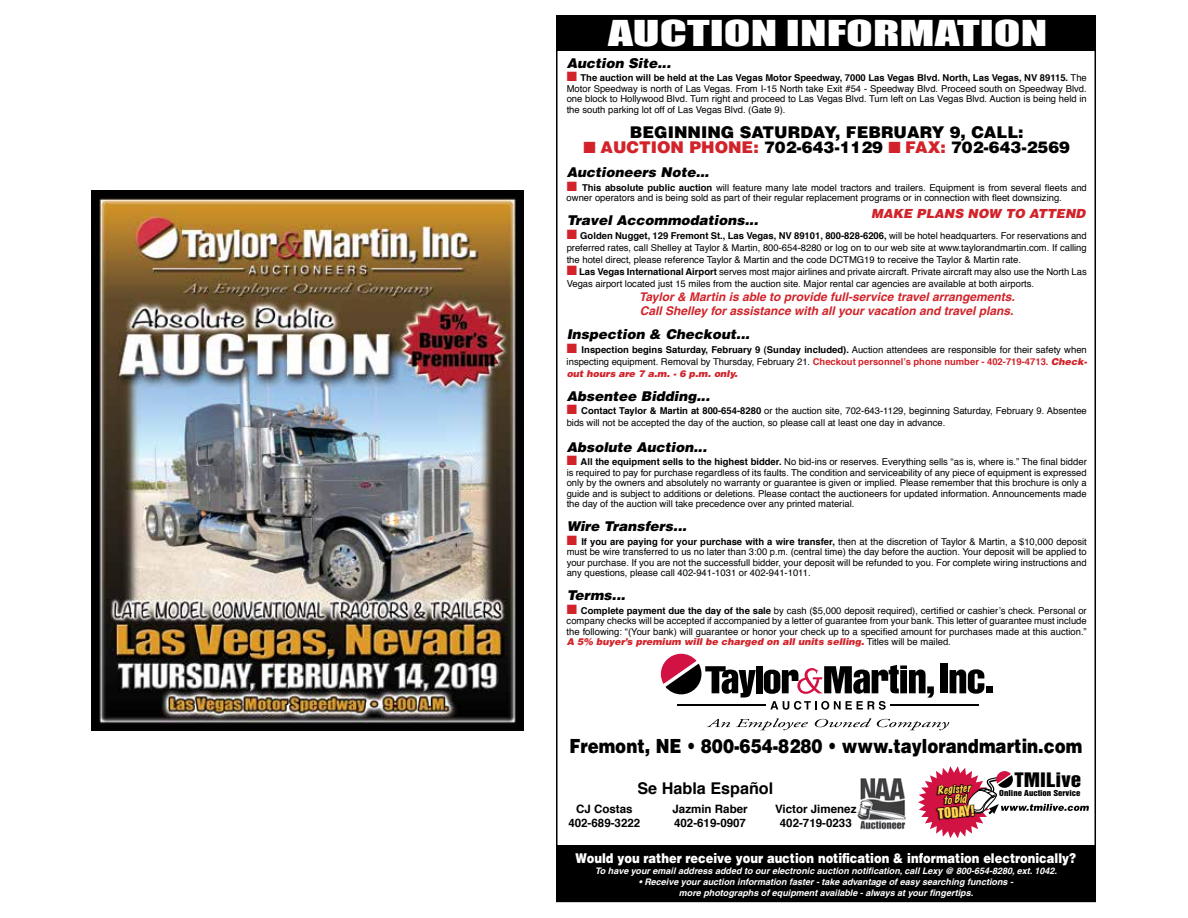
<style>
.page{position:relative;width:1188px;height:918px;background:#fff}
.page>*{position:absolute;margin:0;border:0;box-sizing:border-box;transform-origin:0 0}
.t1{font:32.7px "Impact";color:#fff;scale:1.5 1}
.t2{font:900 19.5px "Helvetica";color:#000;scale:.85 1}
.t3{font:18.3px "Helvetica Inserat";color:#000;scale:1.15 1}
.t4{font:900 16.2px "Helvetica";color:#000}
.t5{font:700 16.2px "Helvetica";color:#000}
.t6{font:italic 900 13.5px "Helvetica";color:#000}
.t7{font:900 13.5px "Helvetica";color:#fff;scale:.85 1}
.t8{font:13.35px "Impact";color:#ffd24f}
.t9{font:italic 900 12.6px "Helvetica";color:#d2232a}
.t10{font:italic 700 12px/14.4px "Helvetica";color:#d2232a}
.t11{font:700 11.55px/14px "Helvetica";color:#000;text-align:center}
.t12{font:italic expanded 10.35px/10.4px "Marker Felt";color:#ffd24f;text-align:center;scale:.9 1}
.t13{font:9.45px/10.5px "Helvetica";color:#000;text-align:justify}
.t14{font:italic 700 9px/10.8px "Helvetica";color:#fff;text-align:center}
.t15{font:7.5px "Helvetica Inserat";color:#000;scale:1.15 1}
.s1{color:#d2232a}
.s2{font-weight:700}
.s3{font-weight:700;color:#d2232a}
.s4{font-weight:900;font-style:italic;color:#d2232a}
</style>
<div class="page">
<img style="left:92px;top:190px;width:432px;height:540px">
<div style="left:556px;top:15px;width:540px;height:36px;background:#000"></div>
<div style="left:756px;top:666px;width:6px;height:27px;background:#000"></div>
<div style="left:941px;top:663px;width:7px;height:30px;background:#000"></div>
<div style="left:986px;top:686px;width:7px;height:7px;background:#000"></div>
<svg style="left:950px;top:669px;width:34px;height:25px"></svg>
<svg style="left:661px;top:654px;width:95px;height:44px"></svg>
<svg style="left:764px;top:665px;width:170px;height:45px"></svg>
<hr style="left:890px;top:704px;width:89px;height:1px;background:#000">
<hr style="left:677px;top:704px;width:89px;height:1px;background:#000">
<svg style="left:707px;top:719px;width:23px;height:8px"></svg>
<svg style="left:736px;top:718px;width:72px;height:12px"></svg>
<svg style="left:815px;top:718px;width:56px;height:9px"></svg>
<svg style="left:877px;top:719px;width:72px;height:11px"></svg>
<img style="left:857px;top:778px;width:49px;height:52px">
<div style="left:556px;top:845px;width:540px;height:57px;background:#000"></div>
<svg style="left:918px;top:766px;width:171px;height:72px"></svg>
<h1 class="t1" style="left:608px;top:8px;width:294px">AUCTION INFORMATION</h1>
<h3 class="t6" style="left:567px;top:54px;width:106px">Auction Site...</h3>
<p class="t13" style="left:567px;top:73px;width:522px"><span class="s1">■</span> <span class="s2">The auction will be held at the Las Vegas Motor Speedway, 7000 Las Vegas Blvd. North, Las Vegas, NV 89115.</span> The Motor Speedway is north of Las Vegas. From I-15 North take Exit #54 - Speedway Blvd. Proceed south on Speedway Blvd. one block to Hollywood Blvd. Turn right and proceed to Las Vegas Blvd. Turn left on Las Vegas Blvd. Auction is being held in the south parking lot off of Las Vegas Blvd. (Gate 9).</p>
<h3 class="t4" style="left:630px;top:122px;width:395px">BEGINNING SATURDAY, FEBRUARY 9, CALL:</h3>
<h3 class="t4" style="left:584px;top:137px;width:488px"><span class="s1">■ AUCTION PHONE:</span> 702-643-1129 <span class="s1">■ FAX:</span> 702-643-2569</h3>
<h3 class="t6" style="left:567px;top:163px;width:144px">Auctioneers Note...</h3>
<p class="t13" style="left:567px;top:183px;width:522px"><span class="s1">■</span> <span class="s2">This absolute public auction</span> will feature many late model tractors and trailers. Equipment is from several fleets and owner operators and is being sold as part of their regular replacement programs or in connection with fleet downsizing.</p>
<h3 class="t6" style="left:567px;top:211px;width:193px">Travel Accommodations...</h3>
<p class="t13" style="left:567px;top:230px;width:522px;line-height:12px"><span class="s1">■</span> <span class="s2">Golden Nugget, 129 Fremont St., Las Vegas, NV 89101, 800-828-6206,</span> will be hotel headquarters. For reservations and preferred rates, call Shelley at Taylor &amp; Martin, 800-654-8280 or log on to our web site at www.taylorandmartin.com. If calling the hotel direct, please reference Taylor &amp; Martin and the code DCTMG19 to receive the Taylor &amp; Martin rate.</p>
<p class="t13" style="left:567px;top:266px;width:522px;line-height:12px"><span class="s1">■</span> <span class="s2">Las Vegas International Airport</span> serves most major airlines and private aircraft. Private aircraft may also use the North Las<br>Vegas airport located just 15 miles from the auction site. Major rental car agencies are available at both airports.</p>
<p class="t10" style="left:639px;top:289px;width:377px">Taylor &amp; Martin is able to provide full-service travel arrangements.<br>Call Shelley for assistance with all your vacation and travel plans.</p>
<h3 class="t6" style="left:567px;top:326px;width:185px">Inspection &amp; Checkout...</h3>
<p class="t13" style="left:567px;top:344px;width:522px;line-height:12px"><span class="s1">■</span> <span class="s2">Inspection begins Saturday, February 9 (Sunday included).</span> Auction attendees are responsible for their safety when inspecting equipment. Removal by Thursday, February 21. <span class="s3">Checkout personnel’s phone number - 402-719-4713.</span> <span class="s4">Check&shy;out hours are 7 a.m. - 6 p.m. only.</span></p>
<h3 class="t6" style="left:567px;top:387px;width:145px">Absentee Bidding...</h3>
<p class="t13" style="left:567px;top:406px;width:522px;line-height:12px"><span class="s1">■</span> <span class="s2">Contact Taylor &amp; Martin at 800-654-8280</span> or the auction site, 702-643-1129, beginning Saturday, February 9. Absentee bids will not be accepted the day of the auction, so please call at least one day in advance.</p>
<h3 class="t6" style="left:567px;top:438px;width:142px">Absolute Auction...</h3>
<p class="t13" style="left:567px;top:457px;width:522px"><span class="s1">■</span> <span class="s2">All the equipment sells to the highest bidder.</span> No bid-ins or reserves. Everything sells “as is, where is.” The final bidder is required to pay for purchase regardless of its faults. The condition and serviceability of any piece of equipment is expressed only by the owners and absolutely no warranty or guarantee is given or implied. Please remember that this brochure is only a guide and is subject to additions or deletions. Please contact the auctioneers for updated information. Announcements made the day of the auction will take precedence over any printed material.</p>
<h3 class="t6" style="left:567px;top:518px;width:121px">Wire Transfers...</h3>
<p class="t13" style="left:567px;top:537px;width:522px"><span class="s1">■</span> <span class="s2">If you are paying for your purchase with a wire transfer,</span> then at the discretion of Taylor &amp; Martin, a $10,000 deposit must be wire transferred to us no later than 3:00 p.m. (central time) the day before the auction. Your deposit will be applied to your purchase. If you are not the successfull bidder, your deposit will be refunded to you. For complete wiring instructions and any questions, please call 402-941-1031 or 402-941-1011.</p>
<h3 class="t6" style="left:567px;top:587px;width:60px">Terms...</h3>
<p class="t13" style="left:567px;top:606px;width:522px"><span class="s1">■</span> <span class="s2">Complete payment due the day of the sale</span> by cash ($5,000 deposit required), certified or cashier’s check. Personal or company checks will be accepted if accompanied by a letter of guarantee from your bank. This letter of guarantee must include the following: “(Your bank) will guarantee or honor your check up to a specified amount for purchases made at this auction.” <span class="s4">A 5% buyer’s premium will be charged on all units selling.</span> Titles will be mailed.</p>
<h3 class="t9" style="left:871px;top:206px;width:216px">MAKE PLANS NOW TO ATTEND</h3>
<h2 class="t2" style="left:570px;top:734px;width:605px">Fremont, NE • 800-654-8280 • www.taylorandmartin.com</h2>
<h3 class="t3" style="left:1015px;top:769px;width:59px">TMILive</h3>
<h3 class="t5" style="left:637px;top:777px;width:137px">Se Habla Español</h3>
<p class="t12" style="left:937px;top:785px;width:38px;rotate:-5deg">Register to Bid</p>
<h3 class="t8" style="left:937px;top:805px;width:38px;rotate:-5deg">TODAY!</h3>
<p class="t15" style="left:999px;top:789px;width:72px">Online Auction Service</p>
<p class="t11" style="left:568px;top:803px;width:74px">CJ Costas<br>402-689-3222</p>
<p class="t11" style="left:672px;top:803px;width:77px;text-align:left">Jazmin Raber<br>402-619-0907</p>
<p class="t11" style="left:775px;top:803px;width:83px">Victor Jimenez<br>402-719-0233</p>
<h3 class="t7" style="left:576px;top:850px;width:591px">Would you rather receive your auction notification &amp; information electronically?</h3>
<p class="t14" style="left:595px;top:865px;width:463px">To have your email address added to our electronic auction notification, call Lexy @ 800-654-8280, ext. 1042.</p>
<p class="t14" style="left:639px;top:876px;width:376px">• Receive your auction information faster - take advantage of easy searching functions - more photographs of equipment available - always at your fingertips.</p>
</div>
